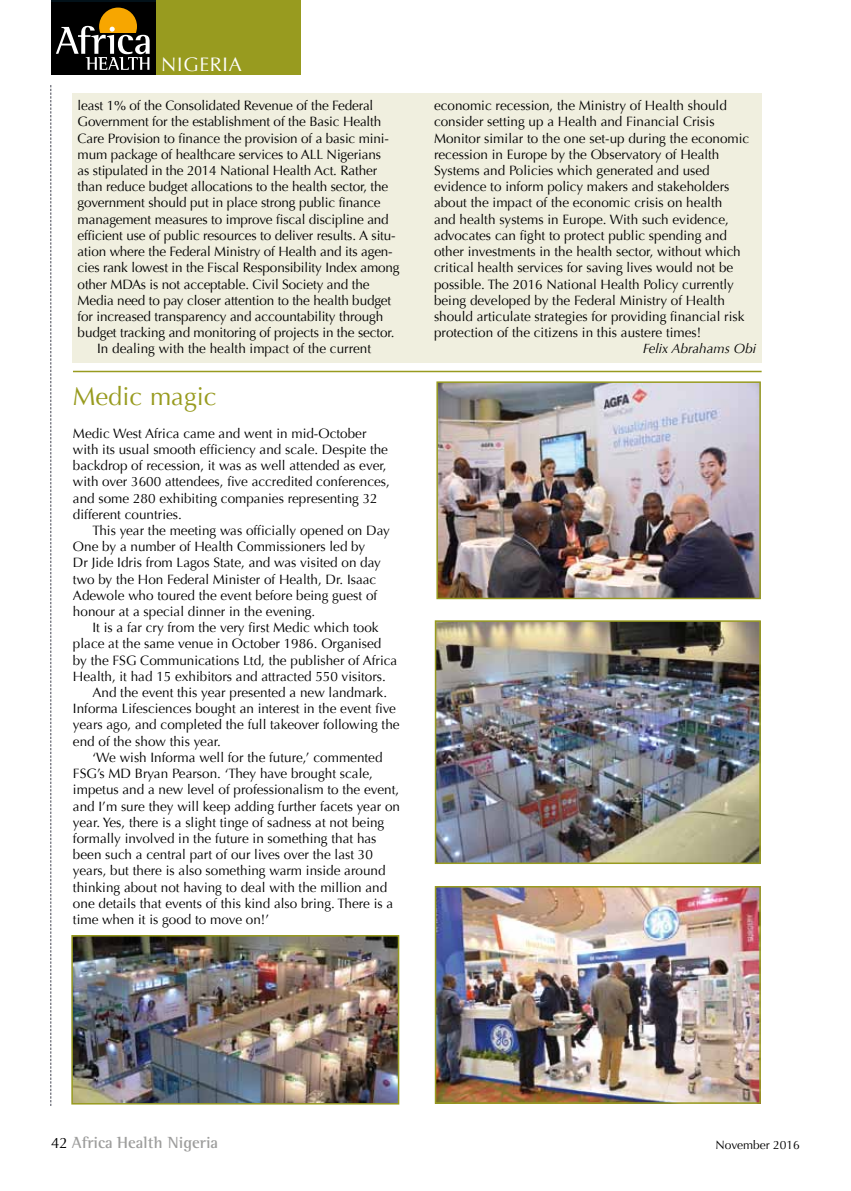
<style>
.page{position:relative;width:851px;height:1191px;background:#fff}
.page>*{position:absolute;margin:0;border:0;box-sizing:border-box;transform-origin:0 0}
.t1{font:25.5px "Optima";color:#989b1f}
.t2{font:19.5px "Optima";color:#fff}
.t3{font:700 16.5px "Rotis Semi Serif";color:#9d9d9c}
.t4{font:13.5px/16.2px "Optima";color:#000}
.t5{font:italic 13.5px "Optima";color:#000}
.t6{font:12px "Optima";color:#000}
.s1{font-family:"Optima";font-weight:400;font-size:15px;color:#000}
</style>
<div class="page">
<div style="left:72px;top:94px;width:689px;height:268px;background:#f0efdf"></div>
<hr style="left:73px;top:371px;width:688px;height:1px;background:#989b1f">
<svg style="left:50px;top:85px;width:1px;height:1021px"></svg>
<div style="left:156px;top:0;width:145px;height:74px;background:#989b1f"></div>
<div style="left:51px;top:0;width:105px;height:60px;background:linear-gradient(to right,#000,#000)"></div>
<div style="left:51px;top:3px;width:105px;height:71px;background:#000"></div>
<div style="left:99px;top:8px;width:38px;height:37px;background:#f7a600;border-radius:50%"></div>
<svg style="left:56px;top:9px;width:94px;height:61px"></svg>
<img style="left:437px;top:623px;width:320px;height:238px">
<div style="left:434px;top:620px;width:326px;height:244px;border:2px solid #989b1f"></div>
<img style="left:437px;top:889px;width:320px;height:211px">
<div style="left:434px;top:886px;width:326px;height:217px;border:2px solid #989b1f"></div>
<img style="left:439px;top:384px;width:318px;height:212px">
<div style="left:436px;top:381px;width:324px;height:218px;border:2px solid #989b1f"></div>
<img style="left:74px;top:938px;width:322px;height:163px">
<div style="left:71px;top:935px;width:328px;height:169px;border:2px solid #989b1f"></div>
<h2 class="t2" style="left:161px;top:53px;width:28px">NIGERIA</h2>
<p class="t4" style="left:78px;top:98px;width:297px">least 1% of the Consolidated Revenue of the Federal</p>
<p class="t4" style="left:78px;top:114px;width:305px">Government for the establishment of the Basic Health</p>
<p class="t4" style="left:78px;top:130px;width:313px">Care Provision to finance the provision of a basic mini-</p>
<p class="t4" style="left:78px;top:146px;width:305px">mum package of healthcare services to ALL Nigerians</p>
<p class="t4" style="left:78px;top:163px;width:301px">as stipulated in the 2014 National Health Act. Rather</p>
<p class="t4" style="left:78px;top:179px;width:312px">than reduce budget allocations to the health sector, the</p>
<p class="t4" style="left:78px;top:195px;width:304px">government should put in place strong public finance</p>
<p class="t4" style="left:78px;top:211px;width:312px">management measures to improve fiscal discipline and</p>
<p class="t4" style="left:78px;top:227px;width:319px">efficient use of public resources to deliver results. A situ-</p>
<p class="t4" style="left:78px;top:244px;width:316px">ation where the Federal Ministry of Health and its agen-</p>
<p class="t4" style="left:78px;top:260px;width:323px">cies rank lowest in the Fiscal Responsibility I ndex among</p>
<p class="t4" style="left:78px;top:276px;width:293px">other MDAs is not acceptable. Civil Society and the</p>
<p class="t4" style="left:78px;top:292px;width:315px">Media need to pay closer attention to the health budget</p>
<p class="t4" style="left:78px;top:308px;width:307px">for increased transparency and accountability through</p>
<p class="t4" style="left:78px;top:325px;width:318px">budget tracking and monitoring of projects in the sector.</p>
<p class="t4" style="left:97px;top:341px;width:275px">I n dealing with the health impact of the current</p>
<h1 class="t1" style="left:73px;top:381px;width:145px">Medic magic</h1>
<p class="t4" style="left:73px;top:425px;width:318px">Medic West Africa came and went in mid-October with its usual smooth efficiency and scale. Despite the backdrop of recession, it was as well attended as ever, with over 3600 attendees, five accredited conferences, and some 280 exhibiting companies representing 32 different countries.</p>
<p class="t4" style="left:73px;top:522px;width:318px;text-indent:19px">This year the meeting was officially opened on Day One by a number of Health Commissioners led by<br>Dr Jide I dris from Lagos State, and was visited on day two by the Hon Federal Minister of Health, Dr. I saac Adewole who toured the event before being guest of honour at a special dinner in the evening.</p>
<p class="t4" style="left:92px;top:620px;width:287px">It is a far cry from the very first Medic which took</p>
<p class="t4" style="left:73px;top:636px;width:310px">place at the same venue in October 1986. Organised</p>
<p class="t4" style="left:73px;top:652px;width:326px">by the FSG Communications Ltd, the publisher of Africa</p>
<p class="t4" style="left:73px;top:668px;width:314px">Health, it had 15 exhibitors and attracted 550 visitors.</p>
<p class="t4" style="left:92px;top:684px;width:296px">And the event this year presented a new landmark.</p>
<p class="t4" style="left:73px;top:701px;width:324px">I nforma Lifesciences bought an interest in the event five</p>
<p class="t4" style="left:73px;top:717px;width:328px">years ago, and completed the full takeover following the</p>
<p class="t4" style="left:73px;top:733px;width:149px">end of the show this year.</p>
<p class="t4" style="left:92px;top:749px;width:291px">‘We wish I nforma well for the future,’ commented</p>
<p class="t4" style="left:73px;top:765px;width:301px">FSG’s MD Bryan Pearson. ‘They have brought scale,</p>
<p class="t4" style="left:73px;top:782px;width:328px">impetus and a new level of professionalism to the event,</p>
<p class="t4" style="left:73px;top:798px;width:328px">and I ’m sure they will keep adding further facets year on</p>
<p class="t4" style="left:73px;top:814px;width:313px">year. Yes, there is a slight tinge of sadness at not being</p>
<p class="t4" style="left:73px;top:830px;width:305px">formally involved in the future in something that has</p>
<p class="t4" style="left:73px;top:846px;width:301px">been such a central part of our lives over the last 30</p>
<p class="t4" style="left:73px;top:863px;width:314px">years, but there is also something warm inside around</p>
<p class="t4" style="left:73px;top:879px;width:316px">thinking about not having to deal with the million and</p>
<p class="t4" style="left:73px;top:895px;width:322px">one details that events of this kind also bring. There is a</p>
<p class="t4" style="left:73px;top:911px;width:198px">time when it is good to move on!’</p>
<p class="t4" style="left:434px;top:98px;width:317px">economic recession, the Ministry of Health should consider setting up a Health and Financial Crisis Monitor similar to the one set-up during the economic recession in Europe by the Observatory of Health Systems and Policies which generated and used evidence to inform policy makers and stakeholders about the impact of the economic crisis on health<br>and health systems in Europe. With such evidence, advocates can fight to protect public spending and other investments in the health sector, without which critical health services for saving lives would not be possible. The 2016 National Health Policy currently being developed by the Federal Ministry of Health should articulate strategies for providing financial risk protection of the citizens in this austere times!</p>
<p class="t5" style="left:642px;top:341px;width:115px">Felix Abrahams Obi</p>
<p class="t3" style="left:51px;top:1133px;width:169px"><span class="s1">42</span> Africa Health Nigeria</p>
<p class="t6" style="left:715px;top:1137px;width:86px">November 2016</p>
</div>
